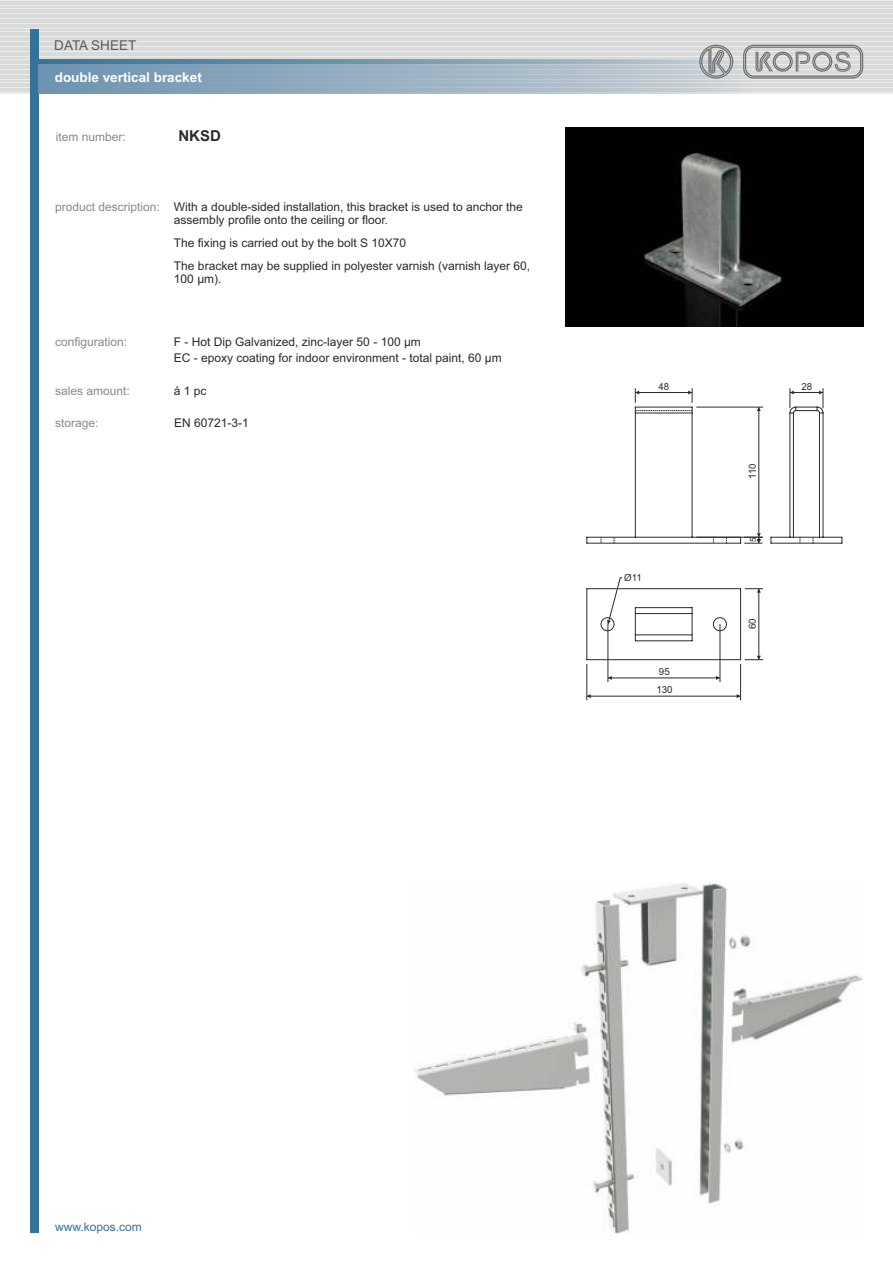
<style>
.page{position:relative;width:893px;height:1263px;background:#fff}
.page>*{position:absolute;margin:0;border:0;box-sizing:border-box;transform-origin:0 0}
.t1{font:700 15px "Arial";color:#2b2a29}
.t2{font:700 13.5px "Arial";color:#fefefe}
.t3{font:13.5px "Arial";color:#5b5b5b}
.t4{font:12px/16px "Arial";color:#2b2a29}
.t5{font:12px "Arial";color:#898989}
.t6{font:12px "Arial";color:#347397}
.t7{font:9.75px/18.1px "Arial";color:#2b2a29}
.t8{font:8.4px "Arial";color:#2b2a29}
.s1{color:#898989}
</style>
<div class="page">
<div style="left:0;top:0;width:893px;height:94px;background:linear-gradient(to right,#e1e2e2,#dfe0e0)"></div>
<hr style="left:0;top:1px;width:893px;height:2px;background:#d9dada">
<hr style="left:0;top:4px;width:893px;height:1px;background:#d9dada">
<hr style="left:0;top:6px;width:893px;height:2px;background:#d9dada">
<hr style="left:0;top:9px;width:893px;height:1px;background:#d9dada">
<hr style="left:0;top:11px;width:893px;height:2px;background:#d9dada">
<hr style="left:0;top:14px;width:893px;height:1px;background:#d9dada">
<hr style="left:0;top:17px;width:893px;height:1px;background:#d9dada">
<hr style="left:0;top:19px;width:893px;height:1px;background:#d9dada">
<hr style="left:0;top:22px;width:893px;height:1px;background:#d9dada">
<hr style="left:0;top:24px;width:893px;height:2px;background:#d9dada">
<hr style="left:0;top:27px;width:893px;height:1px;background:#d9dada">
<hr style="left:0;top:29px;width:893px;height:2px;background:#d9dada">
<hr style="left:0;top:32px;width:893px;height:1px;background:#d9dada">
<hr style="left:0;top:34px;width:893px;height:2px;background:#d9dada">
<hr style="left:0;top:37px;width:893px;height:1px;background:#d9dada">
<hr style="left:0;top:40px;width:893px;height:1px;background:#d9dada">
<hr style="left:0;top:42px;width:893px;height:1px;background:#d9dada">
<hr style="left:0;top:45px;width:893px;height:1px;background:#d9dada">
<hr style="left:0;top:47px;width:893px;height:1px;background:#d9dada">
<hr style="left:0;top:50px;width:893px;height:1px;background:#d9dada">
<hr style="left:0;top:52px;width:893px;height:2px;background:#d9dada">
<hr style="left:0;top:55px;width:893px;height:1px;background:#d9dada">
<hr style="left:0;top:57px;width:893px;height:2px;background:#d9dada">
<hr style="left:0;top:60px;width:893px;height:1px;background:#d9dada">
<hr style="left:0;top:63px;width:893px;height:1px;background:#d9dada">
<hr style="left:0;top:65px;width:893px;height:1px;background:#d9dada">
<hr style="left:0;top:68px;width:893px;height:1px;background:#d9dada">
<hr style="left:0;top:70px;width:893px;height:1px;background:#d9dada">
<hr style="left:0;top:73px;width:893px;height:1px;background:#d9dada">
<hr style="left:0;top:75px;width:893px;height:2px;background:#d9dada">
<hr style="left:0;top:78px;width:893px;height:1px;background:#d9dada">
<hr style="left:0;top:80px;width:893px;height:2px;background:#d9dada">
<hr style="left:0;top:83px;width:893px;height:1px;background:#d9dada">
<hr style="left:0;top:85px;width:893px;height:2px;background:#d9dada">
<hr style="left:0;top:88px;width:893px;height:1px;background:#d9dada">
<hr style="left:0;top:91px;width:893px;height:1px;background:#d9dada">
<svg style="left:743px;top:45px;width:120px;height:15px"></svg>
<svg style="left:699px;top:45px;width:34px;height:15px"></svg>
<div style="left:30px;top:30px;width:8px;height:1203px;background:#347397"></div>
<svg style="left:38px;top:60px;width:825px;height:4px;background:#80a0b1"></svg>
<svg style="left:38px;top:64px;width:825px;height:30px;background:#a2b5c3"></svg>
<img style="left:566px;top:128px;width:297px;height:198px">
<img style="left:414px;top:882px;width:448px;height:351px">
<hr style="left:692px;top:413px;width:1px;height:124px;background:#2b2a29">
<hr style="left:635px;top:413px;width:1px;height:124px;background:#2b2a29">
<hr style="left:587px;top:537px;width:154px;height:1px;background:#2b2a29">
<hr style="left:587px;top:543px;width:154px;height:1px;background:#2b2a29">
<hr style="left:635px;top:413px;width:57px;height:1px;background:#2b2a29">
<svg style="left:635px;top:388px;width:58px;height:25px"></svg>
<svg style="left:770px;top:388px;width:73px;height:156px"></svg>
<hr style="left:696px;top:537px;width:67px;height:1px;background:#2b2a29">
<hr style="left:696px;top:407px;width:67px;height:1px;background:#2b2a29">
<hr style="left:759px;top:407px;width:1px;height:130px;background:#2b2a29">
<svg style="left:757px;top:407px;width:4px;height:4px"></svg>
<svg style="left:740px;top:533px;width:22px;height:11px"></svg>
<hr style="left:720px;top:624px;width:1px;height:58px;background:#2b2a29">
<hr style="left:608px;top:624px;width:1px;height:58px;background:#2b2a29">
<hr style="left:608px;top:678px;width:112px;height:1px;background:#2b2a29">
<svg style="left:608px;top:676px;width:4px;height:4px"></svg>
<svg style="left:716px;top:676px;width:4px;height:4px"></svg>
<hr style="left:740px;top:664px;width:1px;height:36px;background:#2b2a29">
<hr style="left:587px;top:664px;width:1px;height:36px;background:#2b2a29">
<hr style="left:587px;top:696px;width:154px;height:1px;background:#2b2a29">
<svg style="left:587px;top:694px;width:4px;height:4px"></svg>
<svg style="left:586px;top:577px;width:177px;height:83px"></svg>
<p class="t3" style="left:54px;top:40px;width:84px">DATA SHEET</p>
<p class="t2" style="left:55px;top:72px;width:149px">double vertical bracket</p>
<p class="t5" style="left:56px;top:132px;width:72px">item number:</p>
<p class="t1" style="left:178px;top:130px;width:44px">NKSD</p>
<p class="t4" style="left:174px;top:201px;width:350px;line-height:13.4px;text-indent:-119px"><span class="s1">product description:</span> With a double-sided installation, this bracket is used to anchor the assembly profile onto the ceiling or floor.</p>
<p class="t4" style="left:174px;top:233px;width:358px;line-height:22.8px">The fixing is carried out by the bolt S 10X70<br>The bracket may be supplied in polyester varnish (varnish layer 60,</p>
<p class="t4" style="left:174px;top:272px;width:49px">100 µm).</p>
<p class="t5" style="left:55px;top:338px;width:74px">configuration:</p>
<p class="t4" style="left:174px;top:335px;width:329px">F - Hot Dip Galvanized, zinc-layer 50 - 100 µm<br>EC - epoxy coating for indoor environment - total paint, 60 µm</p>
<p class="t5" style="left:55px;top:386px;width:76px">sales amount:</p>
<p class="t4" style="left:174px;top:383px;width:34px">á 1 pc</p>
<p class="t5" style="left:55px;top:418px;width:45px">storage:</p>
<p class="t4" style="left:174px;top:416px;width:76px">EN 60721-3-1</p>
<p class="t7" style="left:659px;top:378px;width:12px">48</p>
<p class="t7" style="left:801px;top:378px;width:12px">28</p>
<p class="t7" style="left:624px;top:570px;width:19px">Ø11</p>
<p class="t7" style="left:656px;top:663px;width:18px">95<br>130</p>
<p class="t7" style="left:744px;top:479px;width:17px;rotate:-90deg">110</p>
<p class="t8" style="left:750px;top:542px;width:6px;rotate:-90deg">5</p>
<p class="t7" style="left:744px;top:629px;width:12px;rotate:-90deg">60</p>
<p class="t6" style="left:55px;top:1222px;width:88px">www.kopos.com</p>
</div>
